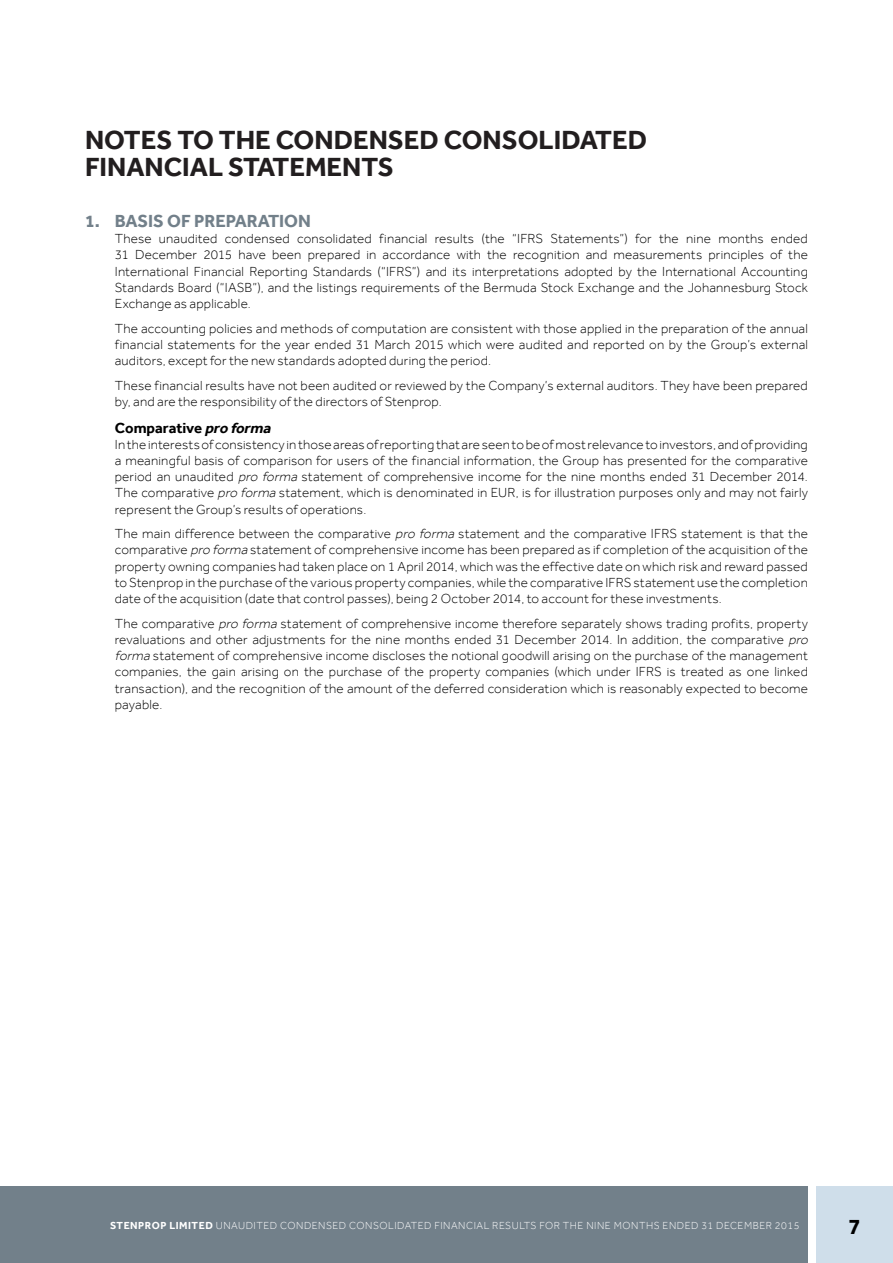
<style>
.page{position:relative;width:893px;height:1263px;background:#fff}
.page>*{position:absolute;margin:0;border:0;box-sizing:border-box;transform-origin:0 0}
.t1{font:700 27px/27px "Effra";color:#221e1f}
.t2{font:700 22.5px "Effra";color:#000}
.t3{font:700 18px "Effra";color:#72808a}
.t4{font:700 15px "Effra";color:#000}
.t5{font:300 13.5px/16.2px "Effra";letter-spacing:.015em;color:#000;text-align:justify}
.t6{font:300 10.5px "Effra";letter-spacing:.05em;color:#fff}
.s1{font-style:italic}
.s2{font-weight:700}
</style>
<div class="page">
<div style="left:816px;top:1186px;width:77px;height:77px;background:#cfdeea"></div>
<div style="left:0;top:1186px;width:808px;height:77px;background:#72808a"></div>
<h1 class="t1" style="left:85px;top:126px;width:563px">NOTES TO THE CONDENSED CONSOLIDATED<br>FINANCIAL STATEMENTS</h1>
<h3 class="t3" style="left:85px;top:210px;width:227px">1. BASIS OF PREPARATION</h3>
<p class="t5" style="left:115px;top:231px;width:695px">These unaudited condensed consolidated financial results (the “IFRS Statements”) for the nine months ended 31 December 2015 have been prepared in accordance with the recognition and measurements principles of the International Financial Reporting Standards (“IFRS”) and its interpretations adopted by the International Accounting Standards Board (“IASB”), and the listings requirements of the Bermuda Stock Exchange and the Johannesburg Stock Exchange as applicable.</p>
<p class="t5" style="left:115px;top:320px;width:695px">The accounting policies and methods of computation are consistent with those applied in the preparation of the annual financial statements for the year ended 31 March 2015 which were audited and reported on by the Group’s external auditors, except for the new standards adopted during the period.</p>
<p class="t5" style="left:115px;top:377px;width:695px">These financial results have not been audited or reviewed by the Company’s external auditors. They have been prepared by, and are the responsibility of the directors of Stenprop.</p>
<p class="t4" style="left:115px;top:418px;width:161px">Comparative <span class="s1">pro forma</span></p>
<p class="t5" style="left:115px;top:436px;width:695px">In the interests of consistency in those areas of reporting that are seen to be of most relevance to investors, and of providing a meaningful basis of comparison for users of the financial information, the Group has presented for the comparative period an unaudited <span class="s1">pro forma</span> statement of comprehensive income for the nine months ended 31 December 2014.<br>The comparative <span class="s1">pro forma</span> statement, which is denominated in EUR, is for illustration purposes only and may not fairly represent the Group’s results of operations.</p>
<p class="t5" style="left:115px;top:526px;width:695px">The main difference between the comparative <span class="s1">pro forma</span> statement and the comparative IFRS statement is that the comparative <span class="s1">pro forma</span> statement of comprehensive income has been prepared as if completion of the acquisition of the property owning companies had taken place on 1 April 2014, which was the effective date on which risk and reward passed to Stenprop in the purchase of the various property companies, while the comparative IFRS statement use the completion date of the acquisition (date that control passes), being 2 October 2014, to account for these investments.</p>
<p class="t5" style="left:115px;top:615px;width:698px;text-align:left">The comparative <span class="s1">pro forma</span> statement of comprehensive income therefore separately shows trading profits, property revaluations and other adjustments for the nine months ended 31 December 2014. In addition, the comparative <span class="s1">pro forma</span> statement of comprehensive income discloses the notional goodwill arising on the purchase of the management companies, the gain arising on the purchase of the property companies (which under IFRS is treated as one linked transaction), and the recognition of the amount of the deferred consideration which is reasonably expected to become payable.</p>
<p class="t6" style="left:110px;top:1219px;width:691px"><span class="s2">STENPROP LIMITED</span> UNAUDITED CONDENSED CONSOLIDATED FINANCIAL RESULTS FOR THE NINE MONTHS ENDED 31 DECEMBER 2015</p>
<h2 class="t2" style="left:849px;top:1212px;width:14px">7</h2>
</div>
